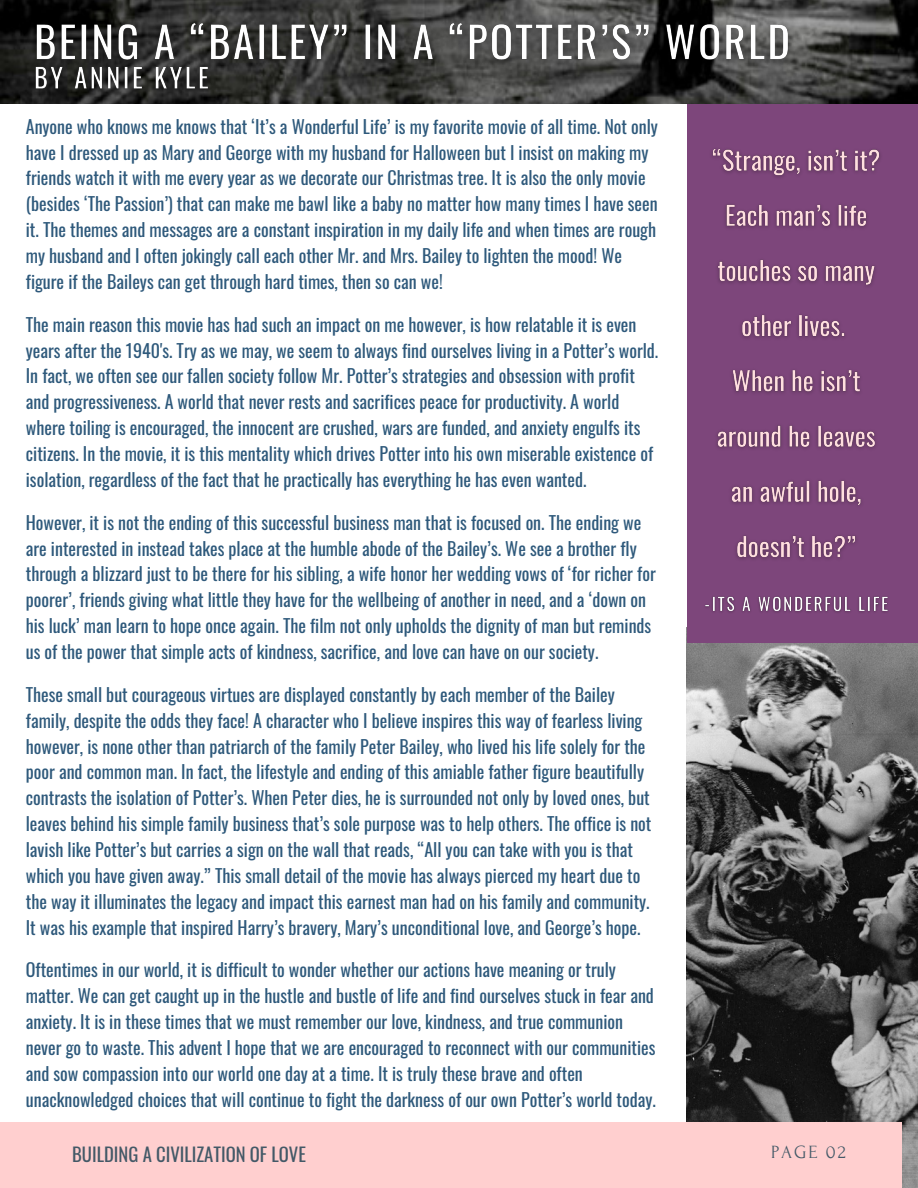
<style>
.page{position:relative;width:918px;height:1188px;background:#fff}
.page>*{position:absolute;margin:0;border:0;box-sizing:border-box;transform-origin:0 0}
.t1{font:18.75px "Forum";letter-spacing:.1em;color:#435967}
.t2{font:18.6px "Oswald";color:#435967}
.t3{font:18px/25.8px "Oswald";color:#2e597b}
</style>
<div class="page">
<img style="left:687px;top:643px;width:231px;height:545px">
<div style="left:0;top:1122px;width:901px;height:66px;background:#ffcfcf"></div>
<div style="left:687px;top:92px;width:231px;height:551px;background:#7d467b"></div>
<img style="left:712px;top:148px;width:168px;height:411px">
<img style="left:705px;top:596px;width:183px;height:16px">
<img style="left:0;top:0;width:918px;height:104px">
<img style="left:17px;top:5px;width:792px;height:77px">
<img style="left:26px;top:57px;width:192px;height:42px">
<p class="t3" style="left:26px;top:113px;width:634px">Anyone who knows me knows that ‘It’s a Wonderful Life’ is my favorite movie of all time. Not only have I dressed up as Mary and George with my husband for Halloween but I insist on making my friends watch it with me every year as we decorate our Christmas tree. It is also the only movie (besides ‘The Passion’) that can make me bawl like a baby no matter how many times I have seen it. The themes and messages are a constant inspiration in my daily life and when times are rough my husband and I often jokingly call each other Mr. and Mrs. Bailey to lighten the mood! We figure if the Baileys can get through hard times, then so can we!</p>
<p class="t3" style="left:26px;top:311px;width:634px">The main reason this movie has had such an impact on me however, is how relatable it is even years after the 1940's. Try as we may, we seem to always find ourselves living in a Potter’s world.<br>In fact, we often see our fallen society follow Mr. Potter’s strategies and obsession with profit and progressiveness. A world that never rests and sacrifices peace for productivity. A world where toiling is encouraged, the innocent are crushed, wars are funded, and anxiety engulfs its citizens. In the movie, it is this mentality which drives Potter into his own miserable existence of isolation, regardless of the fact that he practically has everything he has even wanted.</p>
<p class="t3" style="left:26px;top:509px;width:631px">However, it is not the ending of this successful business man that is focused on. The ending we are interested in instead takes place at the humble abode of the Bailey’s. We see a brother fly through a blizzard just to be there for his sibling, a wife honor her wedding vows of ‘for richer for poorer’, friends giving what little they have for the wellbeing of another in need, and a ‘down on his luck’ man learn to hope once again. The film not only upholds the dignity of man but reminds us of the power that simple acts of kindness, sacrifice, and love can have on our society.</p>
<p class="t3" style="left:26px;top:681px;width:627px">These small but courageous virtues are displayed constantly by each member of the Bailey family, despite the odds they face! A character who I believe inspires this way of fearless living however, is none other than patriarch of the family Peter Bailey, who lived his life solely for the poor and common man. In fact, the lifestyle and ending of this amiable father figure beautifully contrasts the isolation of Potter’s. When Peter dies, he is surrounded not only by loved ones, but leaves behind his simple family business that’s sole purpose was to help others. The office is not lavish like Potter’s but carries a sign on the wall that reads, “All you can take with you is that which you have given away.” This small detail of the movie has always pierced my heart due to the way it illuminates the legacy and impact this earnest man had on his family and community.<br>It was his example that inspired Harry’s bravery, Mary’s unconditional love, and George’s hope.</p>
<p class="t3" style="left:26px;top:956px;width:632px">Oftentimes in our world, it is difficult to wonder whether our actions have meaning or truly matter. We can get caught up in the hustle and bustle of life and find ourselves stuck in fear and anxiety. It is in these times that we must remember our love, kindness, and true communion never go to waste. This advent I hope that we are encouraged to reconnect with our communities and sow compassion into our world one day at a time. It is truly these brave and often unacknowledged choices that will continue to fight the darkness of our own Potter’s world today.</p>
<p class="t2" style="left:72px;top:1140px;width:235px">BUILDING A CIVILIZATION OF LOVE</p>
<p class="t1" style="left:771px;top:1142px;width:76px">PAGE 02</p>
</div>
